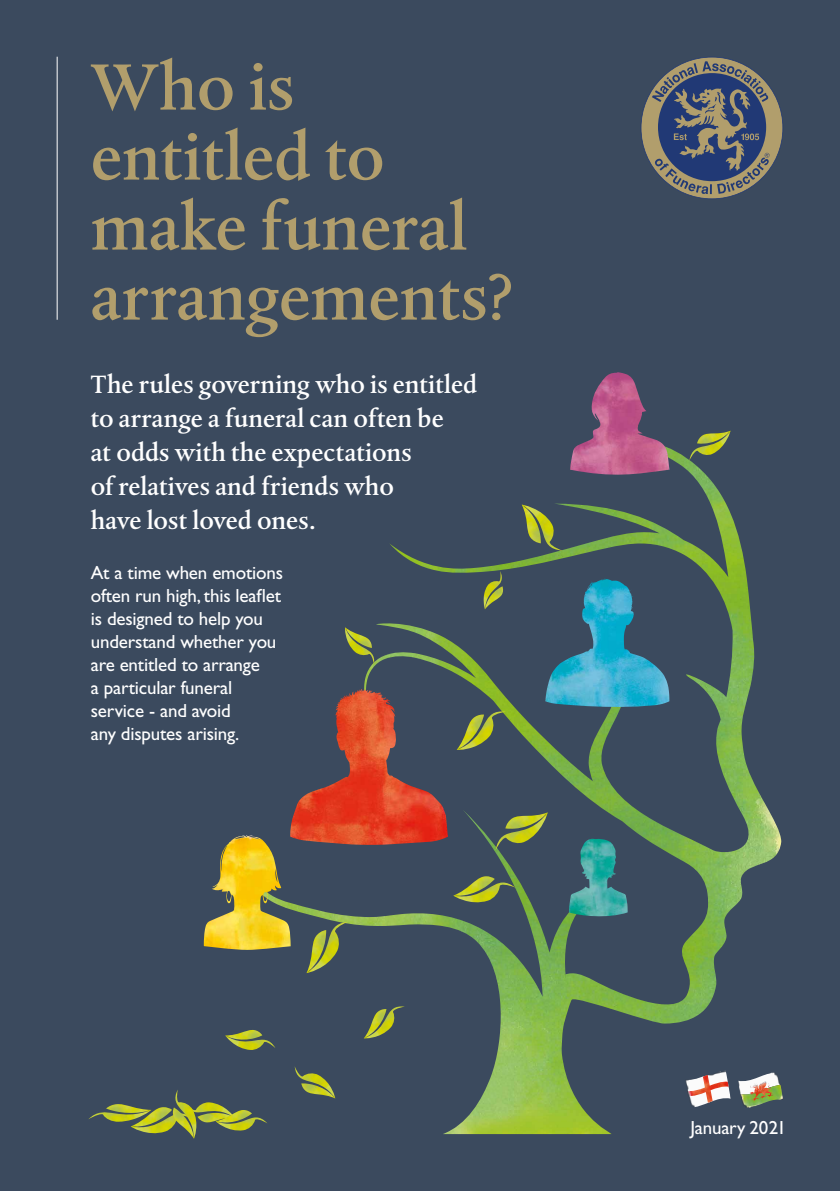
<style>
.page{position:relative;width:840px;height:1191px;background:#fff}
.page>*{position:absolute;margin:0;border:0;box-sizing:border-box;transform-origin:0 0}
.t1{font:68px/70px "DTL Albertina ST Medium";color:#b19e6c}
.t2{font:26px/34px "DTL Albertina ST Medium";color:#fff}
.t3{font:19px/23px "Gill Sans";letter-spacing:-.01em;color:#fff}
</style>
<div class="page">
<div style="left:0;top:0;width:839px;height:1191px;background:#3b4a5e"></div>
<img style="left:290px;top:448px;width:490px;height:686px">
<img style="left:306px;top:921px;width:42px;height:52px">
<img style="left:344px;top:627px;width:32px;height:37px">
<img style="left:453px;top:876px;width:62px;height:30px">
<img style="left:131px;top:1107px;width:36px;height:27px">
<img style="left:456px;top:711px;width:50px;height:40px">
<img style="left:363px;top:1006px;width:41px;height:33px">
<img style="left:294px;top:1066px;width:41px;height:32px">
<img style="left:200px;top:1102px;width:27px;height:20px">
<img style="left:215px;top:1110px;width:52px;height:21px">
<img style="left:167px;top:1090px;width:33px;height:48px">
<img style="left:225px;top:1030px;width:50px;height:20px">
<img style="left:495px;top:812px;width:52px;height:38px">
<img style="left:89px;top:1104px;width:62px;height:17px">
<img style="left:689px;top:431px;width:41px;height:30px">
<img style="left:480px;top:571px;width:27px;height:38px">
<img style="left:521px;top:504px;width:41px;height:46px">
<img style="left:204px;top:835px;width:86px;height:115px">
<img style="left:568px;top:838px;width:59px;height:81px">
<img style="left:570px;top:372px;width:99px;height:106px">
<img style="left:545px;top:579px;width:124px;height:130px">
<img style="left:335px;top:688px;width:29px;height:62px">
<hr style="left:57px;top:57px;width:1px;height:263px;background:#fff">
<svg style="left:641px;top:57px;width:141px;height:142px"></svg>
<img style="left:737px;top:1071px;width:43px;height:25px">
<img style="left:739px;top:1084px;width:43px;height:23px">
<img style="left:753px;top:1079px;width:16px;height:13px">
<img style="left:685px;top:1070px;width:45px;height:37px">
<img style="left:686px;top:1074px;width:42px;height:28px">
<h1 class="t1" style="left:91px;top:52px;width:424px">Who is entitled to make funeral arrangements?</h1>
<h2 class="t2" style="left:91px;top:367px;width:387px">The rules governing who is entitled to arrange a funeral can often be<br>at odds with the expectations<br>of relatives and friends who<br>have lost loved ones.</h2>
<p class="t3" style="left:91px;top:561px;width:194px">At a time when emotions often run high, this leaflet is designed to help you understand whether you are entitled to arrange<br>a particular funeral service - and avoid<br>any disputes arising.</p>
<p class="t3" style="left:690px;top:1116px;width:97px">January 2021</p>
</div>
